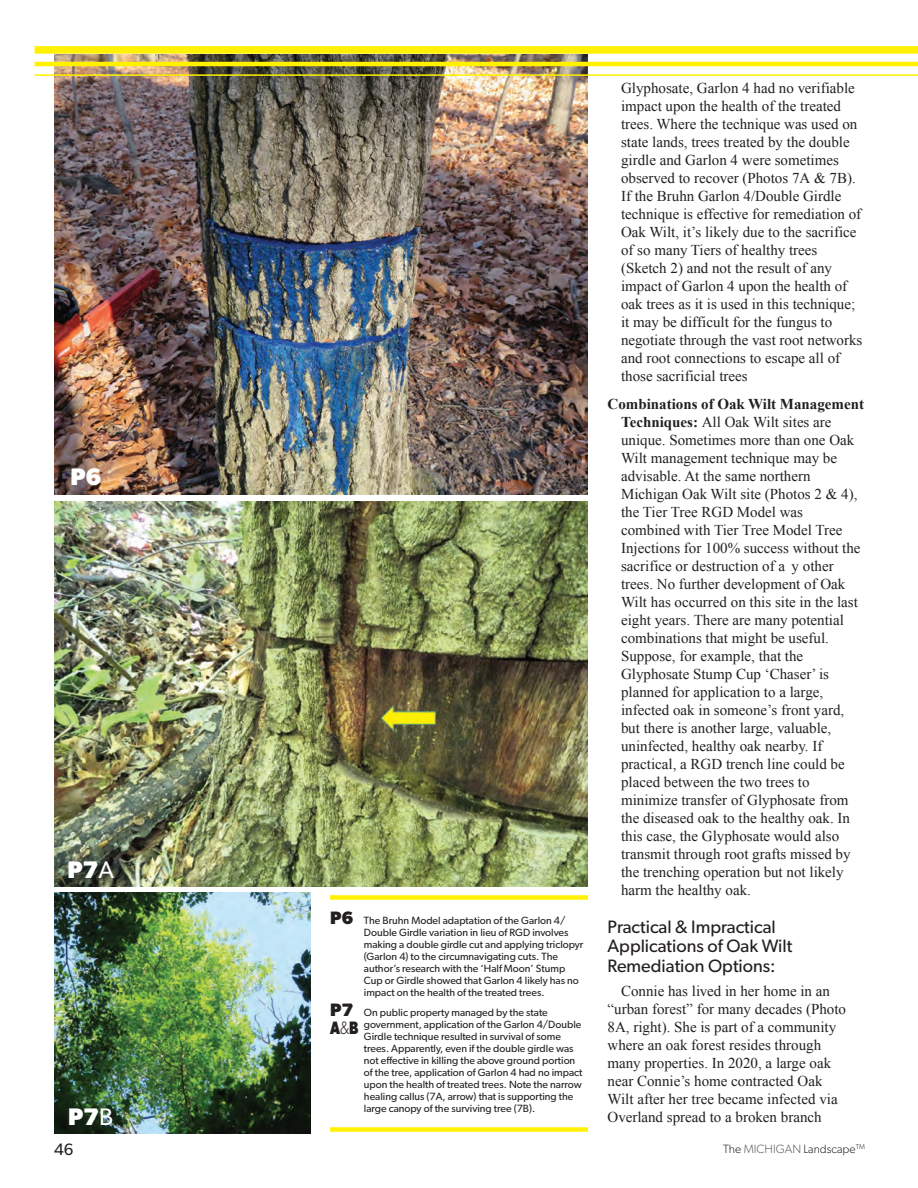
<style>
.page{position:relative;width:918px;height:1188px;background:#fff}
.page>*{position:absolute;margin:0;border:0;box-sizing:border-box;transform-origin:0 0}
.t1{font:700 24px "Gibson";color:#fff}
.t2{font:18px/19.5px "Gibson";color:#231f20}
.t3{font:700 18px "Gibson";color:#231f20;scale:.78 1}
.t4{font:16.5px "Gibson";color:#231f20}
.t5{font:15px/18px "Times New Roman";color:#231f20}
.t6{font:300 12px "Gibson";color:#231f20}
.t7{font:10.5px/12px "Gibson";color:#231f20}
.s1{font-weight:400}
.s2{font-weight:700;font-size:18px}
.s3{font-weight:300}
.s4{font-weight:700}
.s5{color:#57585a}
</style>
<div class="page">
<img style="left:54px;top:54px;width:533px;height:441px">
<img style="left:54px;top:501px;width:533px;height:386px">
<img style="left:54px;top:893px;width:256px;height:241px">
<div style="left:330px;top:895px;width:258px;height:5px;background:#fff101"></div>
<div style="left:330px;top:1127px;width:258px;height:5px;background:#fff101"></div>
<div style="left:35px;top:46px;width:883px;height:8px;background:#fff101"></div>
<hr style="left:35px;top:62px;width:883px;height:4px;background:#fff101">
<hr style="left:35px;top:74px;width:883px;height:2px;background:#fff101">
<h1 class="t1" style="left:71px;top:462px;width:32px">P6</h1>
<h1 class="t1" style="left:67px;top:855px;width:48px">P7<span class="s1">A</span></h1>
<h1 class="t1" style="left:68px;top:1103px;width:47px">P7<span class="s1">B</span></h1>
<p class="t4" style="left:54px;top:1139px;width:21px">46</p>
<p class="t7" style="left:364px;top:914px;width:221px;text-indent:-34px"><span class="s2">P6</span> The Bruhn Model adaptation of the Garlon 4/ Double Girdle variation in lieu of RGD involves making a double girdle cut and applying triclopyr (Garlon 4) to the circumnavigating cuts. The author’s research with the ‘Half Moon’ Stump Cup or Girdle showed that Garlon 4 likely has no impact on the health of the treated trees.</p>
<p class="t7" style="left:364px;top:1006px;width:220px;text-indent:-34px"><span class="s2">P7</span> On public property managed by the state government, application of the Garlon 4/Double Girdle technique resulted in survival of some trees. Apparently, even if the double girdle was not effective in killing the above ground portion of the tree, application of Garlon 4 had no impact upon the health of treated trees. Note the narrow healing callus (7A, arrow) that is supporting the large canopy of the surviving tree (7B).</p>
<p class="t3" style="left:330px;top:1017px;width:38px">A<span class="s3">&amp;</span>B</p>
<p class="t5" style="left:621px;top:78px;width:243px">Glyphosate, Garlon 4 had no verifiable impact upon the health of the treated trees. Where the technique was used on state lands, trees treated by the double girdle and Garlon 4 were sometimes observed to recover (Photos 7A &amp; 7B).<br>If the Bruhn Garlon 4/Double Girdle technique is effective for remediation of Oak Wilt, it’s likely due to the sacrifice of so many Tiers of healthy trees (Sketch 2) and not the result of any impact of Garlon 4 upon the health of oak trees as it is used in this technique; it may be difficult for the fungus to negotiate through the vast root networks and root connections to escape all of those sacrificial trees</p>
<p class="t5" style="left:621px;top:395px;width:244px;text-indent:-14px"><span class="s4">Combinations of Oak Wilt Management Techniques:</span> All Oak Wilt sites are unique. Sometimes more than one Oak Wilt management technique may be advisable. At the same northern Michigan Oak Wilt site (Photos 2 &amp; 4), the Tier Tree RGD Model was combined with Tier Tree Model Tree Injections for 100% success without the sacrifice or destruction of a y other trees. No further development of Oak Wilt has occurred on this site in the last eight years. There are many potential combinations that might be useful.<br>Suppose, for example, that the Glyphosate Stump Cup ‘Chaser’ is planned for application to a large, infected oak in someone’s front yard, but there is another large, valuable, uninfected, healthy oak nearby. If practical, a RGD trench line could be placed between the two trees to minimize transfer of Glyphosate from the diseased oak to the healthy oak. In this case, the Glyphosate would also transmit through root grafts missed by the trenching operation but not likely harm the healthy oak.</p>
<p class="t2" style="left:608px;top:916px;width:186px">Practical &amp; Impractical<br>Applications of Oak Wilt<br>Remediation Options:</p>
<p class="t5" style="left:608px;top:982px;width:240px;text-indent:14px">Connie has lived in her home in an “urban forest” for many decades (Photo 8A, right). She is part of a community where an oak forest resides through many properties. In 2020, a large oak near Connie’s home contracted Oak Wilt after her tree became infected via Overland spread to a broken branch</p>
<p class="t6" style="left:723px;top:1142px;width:143px">The <span class="s5">MICHIGAN</span> Landscape<sup>TM</sup></p>
</div>
